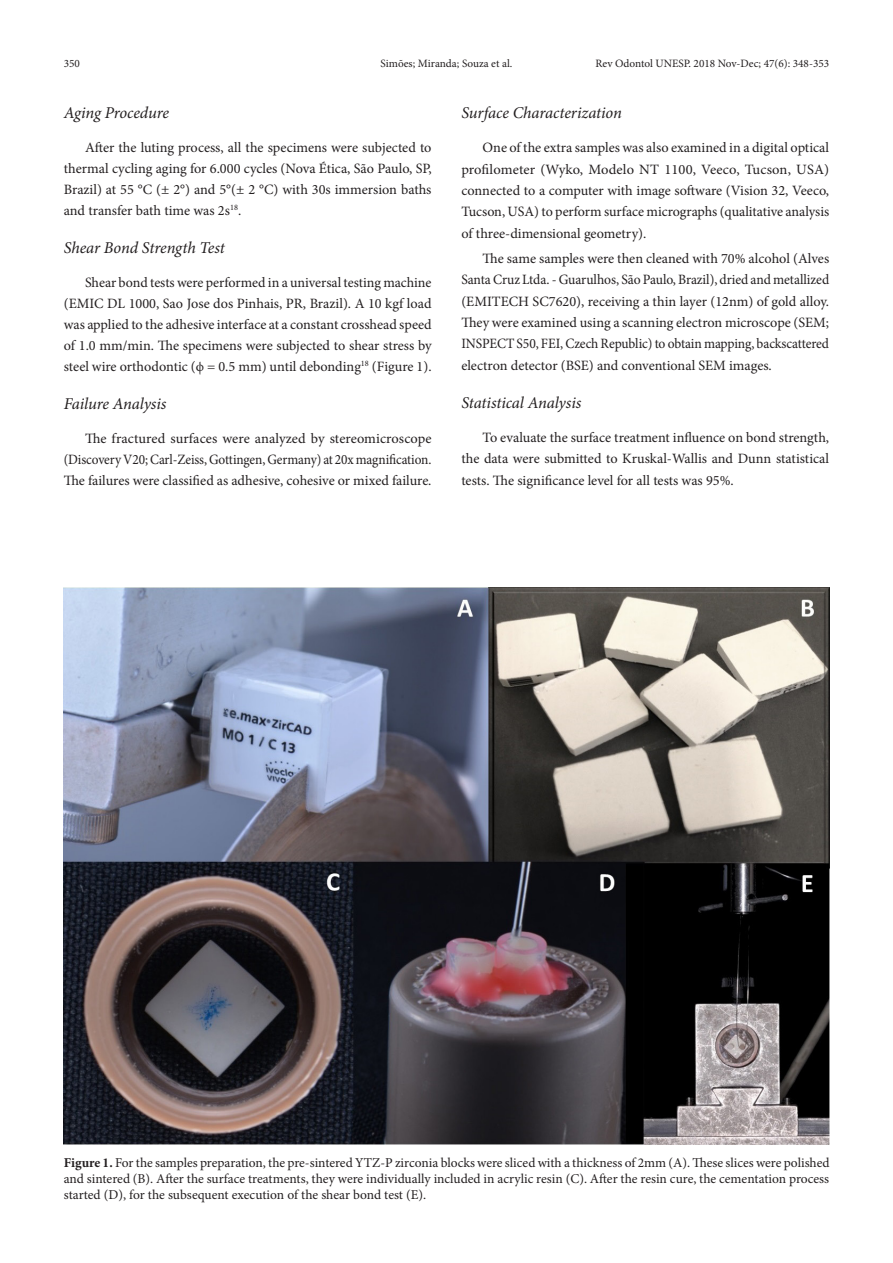
<style>
.page{position:relative;width:893px;height:1263px;background:#fff}
.page>*{position:absolute;margin:0;border:0;box-sizing:border-box;transform-origin:0 0}
.Heading2{font:italic 16.5px "Minion Pro";letter-spacing:-.01em;color:#231f20}
.Paragraph{font:14.25px/21.3px "Minion Pro";color:#231f20;text-align:justify}
.TableFootnote{font:13.5px/16.2px "Minion Pro";letter-spacing:-.005em;color:#231f20;text-align:justify}
.t1{font:11.25px "Minion Pro";color:#231f20}
.s1{font-weight:700}
</style>
<div class="page">
<img style="left:64px;top:587px;width:765px;height:557px">
<p class="t1" style="left:64px;top:56px;width:18px">350</p>
<p class="t1" style="left:381px;top:56px;width:133px">Simões; Miranda; Souza et al.</p>
<p class="t1" style="left:595px;top:56px;width:235px">Rev Odontol UNESP. 2018 Nov-Dec; 47(6): 348-353</p>
<p class="Heading2" style="left:64px;top:102px;width:107px">Aging Procedure</p>
<p class="Paragraph" style="left:64px;top:137px;width:369px;text-indent:21px">After the luting process, all the specimens were subjected to thermal cycling aging for 6.000 cycles (Nova Ética, São Paulo, SP, Brazil) at 55 °C (± 2°) and 5°(± 2 °C) with 30s immersion baths and transfer bath time was 2s<sup>18</sup>.</p>
<p class="Heading2" style="left:64px;top:237px;width:163px">Shear Bond Strength Test</p>
<p class="Paragraph" style="left:64px;top:272px;width:369px;text-indent:21px">Shear bond tests were performed in a universal testing machine (EMIC DL 1000, Sao Jose dos Pinhais, PR, Brazil). A 10 kgf load was applied to the adhesive interface at a constant crosshead speed of 1.0 mm/min. The specimens were subjected to shear stress by steel wire orthodontic (ϕ = 0.5 mm) until debonding<sup>18</sup> (Figure 1).</p>
<p class="Heading2" style="left:64px;top:393px;width:104px">Failure Analysis</p>
<p class="Paragraph" style="left:64px;top:428px;width:369px;text-indent:21px">The fractured surfaces were analyzed by stereomicroscope (Discovery V20; Carl-Zeiss, Gottingen, Germany) at 20x magnification.<br>The failures were classified as adhesive, cohesive or mixed failure.</p>
<p class="Heading2" style="left:461px;top:102px;width:162px">Surface Characterization</p>
<p class="Paragraph" style="left:461px;top:137px;width:369px;text-indent:21px">One of the extra samples was also examined in a digital optical profilometer (Wyko, Modelo NT 1100, Veeco, Tucson, USA) connected to a computer with image software (Vision 32, Veeco, Tucson, USA) to perform surface micrographs (qualitative analysis of three-dimensional geometry).</p>
<p class="Paragraph" style="left:461px;top:248px;width:369px;text-indent:21px">The same samples were then cleaned with 70% alcohol (Alves Santa Cruz Ltda. - Guarulhos, São Paulo, Brazil), dried and metallized (EMITECH SC7620), receiving a thin layer (12nm) of gold alloy.<br>They were examined using a scanning electron microscope (SEM; INSPECT S50, FEI, Czech Republic) to obtain mapping, backscattered electron detector (BSE) and conventional SEM images.</p>
<p class="Heading2" style="left:461px;top:392px;width:122px">Statistical Analysis</p>
<p class="Paragraph" style="left:461px;top:427px;width:369px;text-indent:21px">To evaluate the surface treatment influence on bond strength, the data were submitted to Kruskal-Wallis and Dunn statistical tests. The significance level for all tests was 95%.</p>
<p class="TableFootnote" style="left:64px;top:1154px;width:767px"><span class="s1">Figure 1.</span> For the samples preparation, the pre-sintered YTZ-P zirconia blocks were sliced with a thickness of 2mm (A). These slices were polished and sintered (B). After the surface treatments, they were individually included in acrylic resin (C). After the resin cure, the cementation process started (D), for the subsequent execution of the shear bond test (E).</p>
</div>
